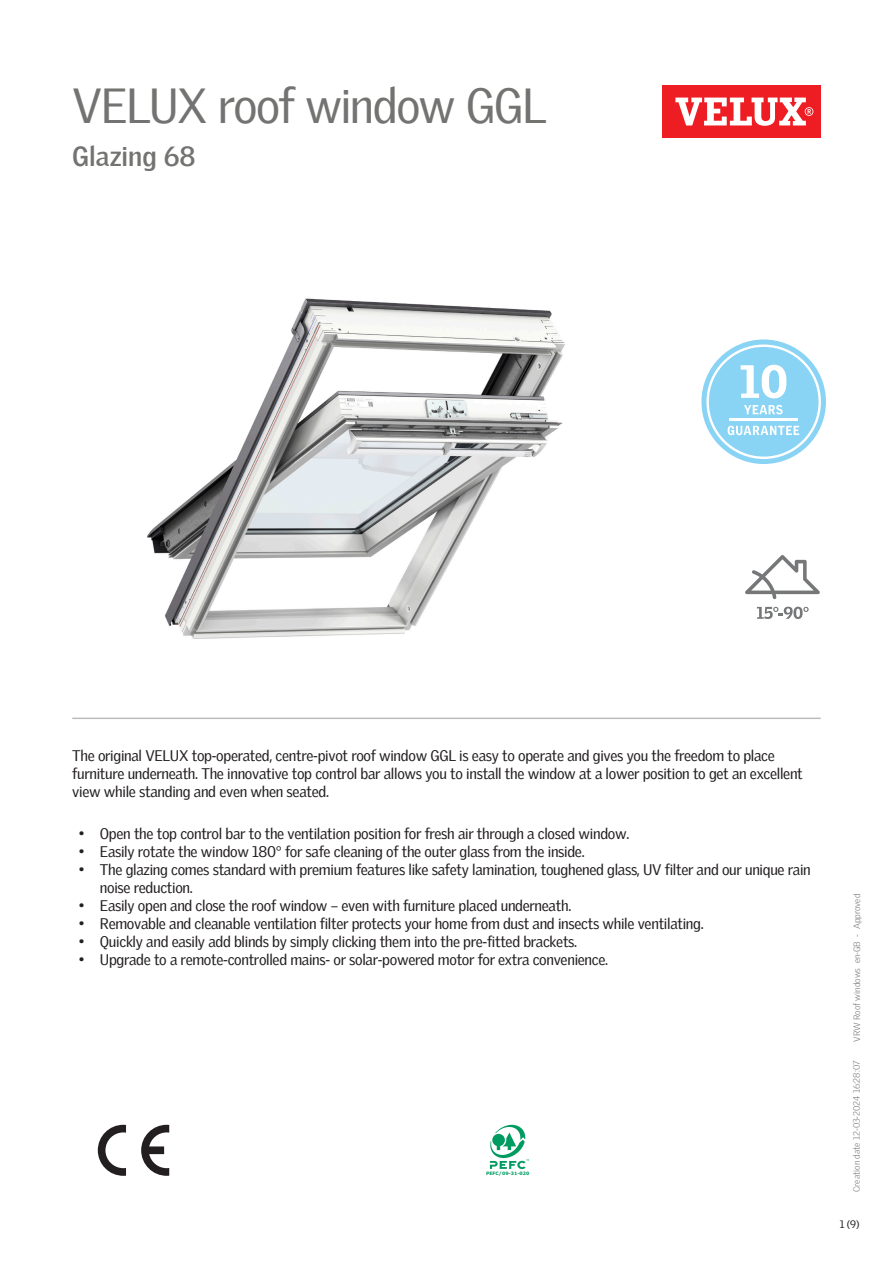
<style>
.page{position:relative;width:893px;height:1263px;background:#fff}
.page>*{position:absolute;margin:0;border:0;box-sizing:border-box;transform-origin:0 0}
.Headline{font:48px "Velux Gothic";letter-spacing:-.035em;color:#737371}
.t1{font:700 27px "Velux Gothic";color:#737371}
.Body_Regular{font:15px/18px "Velux Gothic";letter-spacing:-.02em;color:#231f20}
.t2{font:10.5px "Velux Gothic";color:#231f20}
.t3{font:300 9px "Velux Gothic";color:#7c7e81}
.t4{font:700 4.65px "Verdana";color:#009b61}
</style>
<div class="page">
<div style="left:662px;top:85px;width:159px;height:53px;background:#ee1d23"></div>
<svg style="left:675px;top:98px;width:138px;height:28px"></svg>
<hr style="left:72px;top:717px;width:749px;height:2px;background:#bcbdbb">
<svg style="left:745px;top:555px;width:75px;height:44px"></svg>
<svg style="left:757px;top:607px;width:52px;height:12px"></svg>
<svg style="left:141px;top:1125px;width:28px;height:51px"></svg>
<svg style="left:98px;top:1125px;width:28px;height:51px"></svg>
<svg style="left:490px;top:1125px;width:39px;height:44px"></svg>
<svg style="left:701px;top:339px;width:125px;height:125px"></svg>
<img style="left:147px;top:298px;width:418px;height:341px">
<p class="Headline" style="left:72px;top:69px;width:476px">VELUX roof window GGL</p>
<p class="t1" style="left:72px;top:136px;width:125px">Glazing 68</p>
<p class="Body_Regular" style="left:72px;top:745px;width:732px">The original VELUX top-operated, centre-pivot roof window GGL is easy to operate and gives you the freedom to place furniture underneath. The innovative top control bar allows you to install the window at a lower position to get an excellent view while standing and even when seated.</p>
<p class="Body_Regular" style="left:79px;top:823px;width:552px">• Open the top control bar to the ventilation position for fresh air through a closed window.</p>
<p class="Body_Regular" style="left:79px;top:841px;width:508px">• Easily rotate the window 180° for safe cleaning of the outer glass from the inside.</p>
<p class="Body_Regular" style="left:100px;top:859px;width:712px;text-indent:-21px">• The glazing comes standard with premium features like safety lamination, toughened glass, UV filter and our unique rain noise reduction.</p>
<p class="Body_Regular" style="left:79px;top:895px;width:494px">• Easily open and close the roof window – even with furniture placed underneath.</p>
<p class="Body_Regular" style="left:79px;top:913px;width:627px">• Removable and cleanable ventilation filter protects your home from dust and insects while ventilating.</p>
<p class="Body_Regular" style="left:79px;top:931px;width:500px">• Quickly and easily add blinds by simply clicking them into the pre-fitted brackets.</p>
<p class="Body_Regular" style="left:79px;top:949px;width:531px">• Upgrade to a remote-controlled mains- or solar-powered motor for extra convenience.</p>
<p class="t4" style="left:486px;top:1170px;width:45px">PEFC/09-31-020</p>
<p class="t3" style="left:850px;top:1042px;width:149px;rotate:-90deg">VRW Roof windows en-GB - Approved</p>
<p class="t3" style="left:850px;top:1192px;width:133px;rotate:-90deg">Creation date 12-03-2024 16:28:07</p>
<p class="t2" style="left:840px;top:1216px;width:21px">1 (9)</p>
</div>
